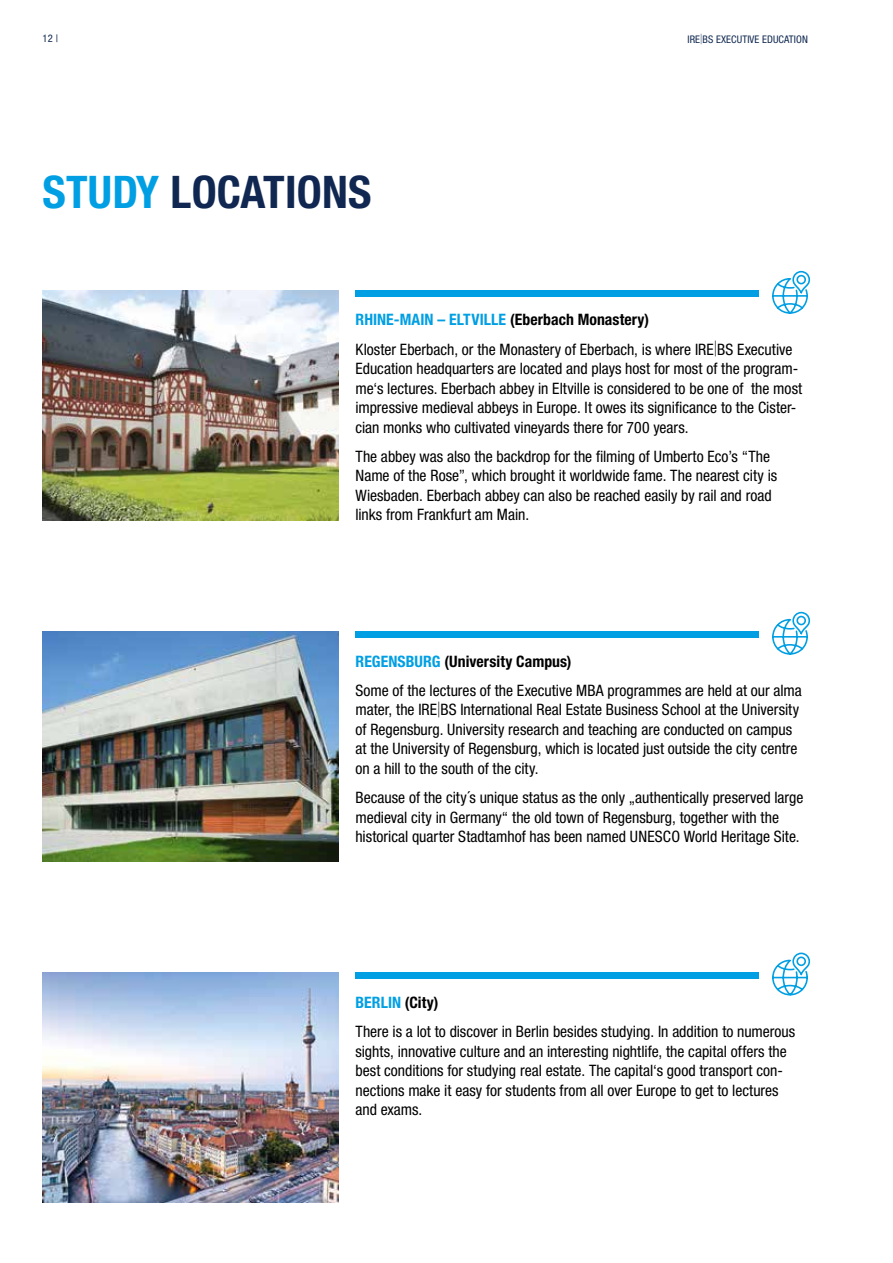
<style>
.page{position:relative;width:893px;height:1263px;background:#fff}
.page>*{position:absolute;margin:0;border:0;box-sizing:border-box;transform-origin:0 0}
.t1{font:700 condensed 45px "Helvetica Neue LT Pro";letter-spacing:.005em;color:#102851}
.t2{font:condensed 15.75px/19.5px "Helvetica Neue LT Pro";color:#000}
.t3{font:condensed 10.5px "Helvetica Neue LT Pro";letter-spacing:.01em;color:#102851}
.s1{font-weight:100;font-stretch:normal}
.s2{color:#009fe3}
.s3{font-weight:700;color:#009fe3}
.s4{font-weight:700}
</style>
<div class="page">
<div style="left:355px;top:290px;width:404px;height:7px;background:#009fe3"></div>
<div style="left:355px;top:631px;width:404px;height:6px;background:#009fe3"></div>
<div style="left:355px;top:972px;width:404px;height:6px;background:#009fe3"></div>
<img style="left:43px;top:290px;width:295px;height:230px">
<svg style="left:772px;top:270px;width:39px;height:44px"></svg>
<svg style="left:772px;top:611px;width:39px;height:44px"></svg>
<svg style="left:772px;top:952px;width:39px;height:44px"></svg>
<img style="left:43px;top:631px;width:295px;height:230px">
<img style="left:43px;top:973px;width:295px;height:229px">
<p class="t3" style="left:43px;top:32px;width:17px">12 |</p>
<p class="t3" style="left:687px;top:33px;width:122px">IRE<span class="s1">|</span>BS EXECUTIVE EDUCATION</p>
<h1 class="t1" style="left:43px;top:165px;width:331px"><span class="s2">STUDY</span> LOCATIONS</h1>
<p class="t2" style="left:355px;top:305px;width:438px;line-height:29.2px"><span class="s3">RHINE-MAIN – ELTVILLE</span> <span class="s4">(Eberbach Monastery)<br></span>Kloster Eberbach, or the Monastery of Eberbach, is where IRE<span class="s1">|</span>BS Executive</p>
<p class="t2" style="left:355px;top:359px;width:448px">Education headquarters are located and plays host for most of the program&shy;me‘s lectures. Eberbach abbey in Eltville is considered to be one of the most impressive medieval abbeys in Europe. It owes its significance to the Cister&shy;cian monks who cultivated vineyards there for 700 years.</p>
<p class="t2" style="left:355px;top:446px;width:423px">The abbey was also the backdrop for the filming of Umberto Eco’s “The Name of the Rose”, which brought it worldwide fame. The nearest city is Wiesbaden. Eberbach abbey can also be reached easily by rail and road links from Frankfurt am Main.</p>
<p class="t2" style="left:355px;top:646px;width:448px;line-height:29.2px"><span class="s3">REGENSBURG</span> <span class="s4">(University Campus)<br></span>Some of the lectures of the Executive MBA programmes are held at our alma</p>
<p class="t2" style="left:355px;top:700px;width:445px">mater, the IRE<span class="s1">|</span>BS International Real Estate Business School at the University of Regensburg. University research and teaching are conducted on campus at the University of Regensburg, which is located just outside the city centre on a hill to the south of the city.</p>
<p class="t2" style="left:355px;top:788px;width:449px">Because of the city´s unique status as the only „authentically preserved large medieval city in Germany“ the old town of Regensburg, together with the historical quarter Stadtamhof has been named UNESCO World Heritage Site.</p>
<p class="t2" style="left:355px;top:987px;width:441px;line-height:29.2px"><span class="s3">BERLIN</span> <span class="s4">(City)<br></span>There is a lot to discover in Berlin besides studying. In addition to numerous</p>
<p class="t2" style="left:355px;top:1041px;width:433px">sights, innovative culture and an interesting nightlife, the capital offers the best conditions for studying real estate. The capital‘s good transport con&shy;nections make it easy for students from all over Europe to get to lectures and exams.</p>
</div>
